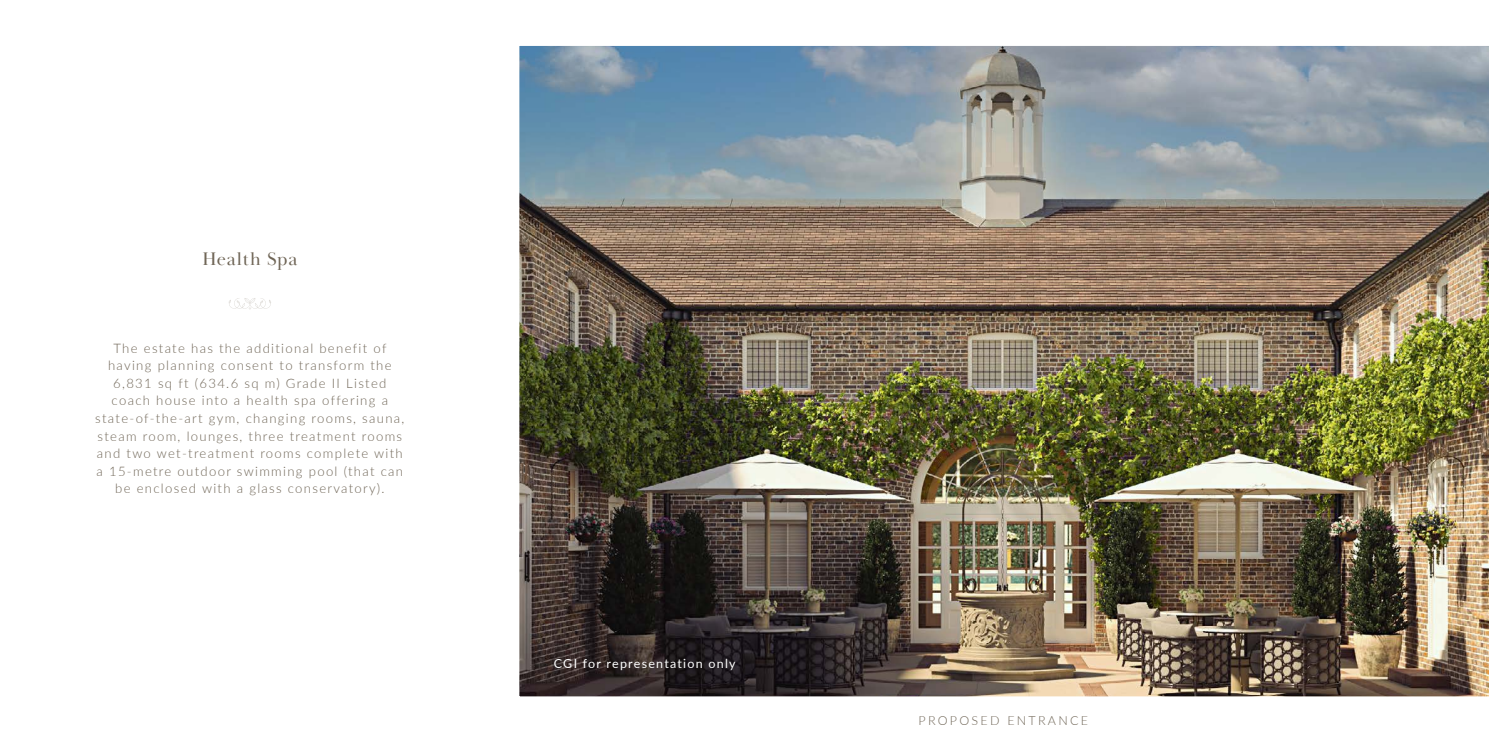
<style>
.page{position:relative;width:1489px;height:745px;background:#fff}
.page>*{position:absolute;margin:0;border:0;box-sizing:border-box;transform-origin:0 0}
.t1{font:18.75px "Baskerville Display PT";letter-spacing:.05em;color:#6f6556}
.t2{font:300 13.12px/17.5px "Lato";letter-spacing:.1em;color:#6f6556;text-align:center}
.t3{font:12.5px "Lato";letter-spacing:.1em;color:#fff}
.t4{font:300 12.5px "Lato";letter-spacing:.18em;color:#6f6556}
</style>
<div class="page">
<svg style="left:229px;top:298px;width:42px;height:11px"></svg>
<img style="left:519px;top:46px;width:969px;height:651px">
<p class="t1" style="left:202px;top:248px;width:97px">Health Spa</p>
<p class="t2" style="left:95px;top:339px;width:311px">The estate has the additional benefit of having planning consent to transform the 6,831 sq ft (634.6 sq m) Grade II Listed coach house into a health spa offering a state-of-the-art gym, changing rooms, sauna, steam room, lounges, three treatment rooms and two wet-treatment rooms complete with a 15-metre outdoor swimming pool (that can be enclosed with a glass conservatory).</p>
<p class="t3" style="left:554px;top:653px;width:183px">CGI for representation only</p>
<p class="t4" style="left:918px;top:711px;width:171px">PROPOSED ENTRANCE</p>
</div>
